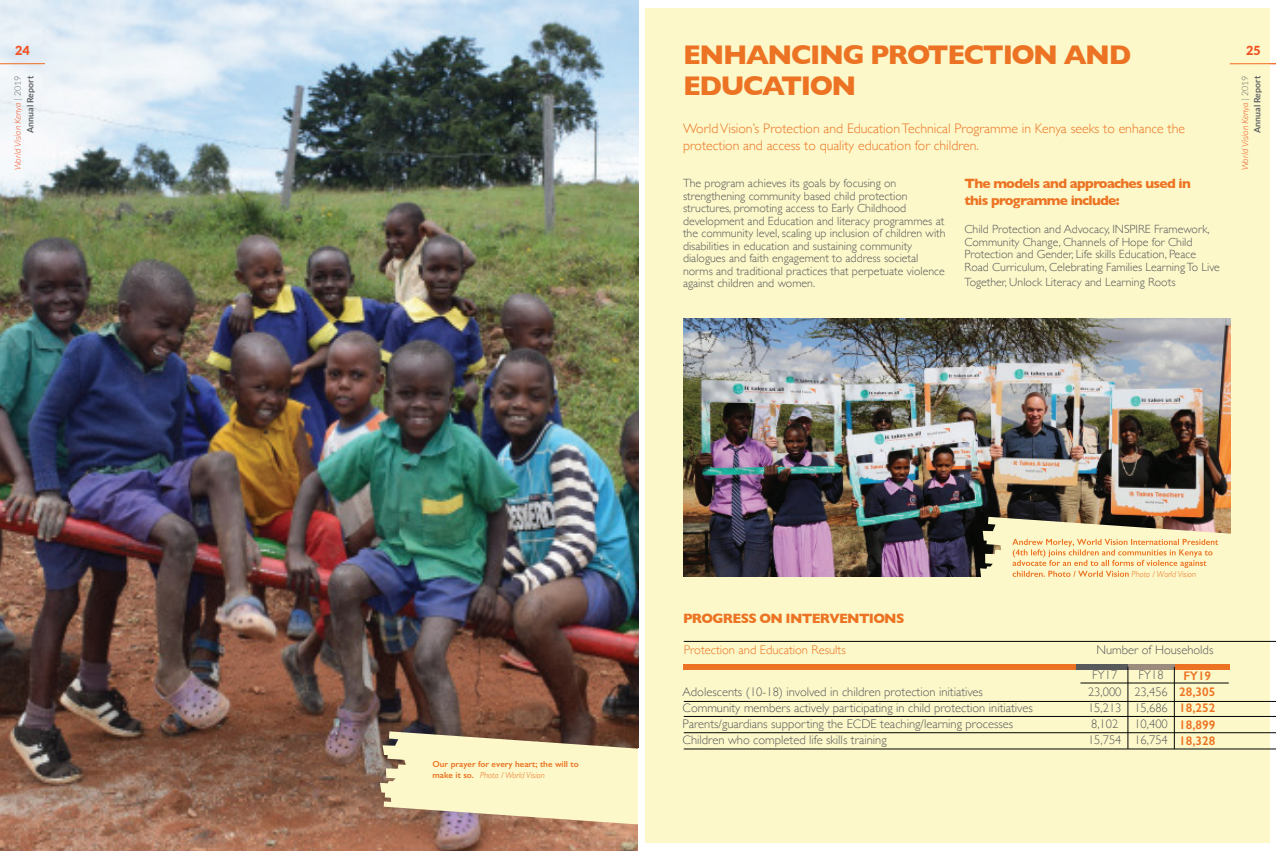
<style>
.page{position:relative;width:1276px;height:851px;background:#fff}
.page>*{position:absolute;margin:0;border:0;box-sizing:border-box;transform-origin:0 0}
.t1{font:700 27.5px/31.2px "Gill Sans";letter-spacing:-.05em;color:#ec7323}
.t2{font:300 13.75px/17.5px "Gill Sans";color:#ec7323}
.t3{font:700 13.75px/16.2px "Gill Sans";letter-spacing:-.05em;color:#ec7323}
.t4{font:300 12.5px/16.2px "Gill Sans";color:#58595b;text-align:center}
.t5{font:300 12.5px "Gill Sans";color:#ec7323}
.t6{font:600 12.5px/16.2px "Gill Sans";color:#ec7323;text-align:center}
.t7{font:900 12.5px "Lato";color:#f15122}
.t8{font:300 11.88px/12.5px "Gill Sans";color:#58595b}
.t9{font:italic 300 8.75px/12.5px "Lato";color:#f15122;text-align:right}
.t10{font:600 8.75px/10.5px "Gill Sans";color:#ec7323}
.t11{font:italic 300 8.75px "Gill Sans";color:#ec7323}
.s1{font-style:normal;color:#5e6162}
.s2{font-weight:700;font-style:normal;color:#5e6162}
.s3{font-weight:300;font-style:italic}
</style>
<div class="page">
<img style="left:0;top:0;width:638px;height:850px">
<svg style="left:380px;top:731px;width:259px;height:99px"></svg>
<div style="left:638px;top:748px;width:27px;height:102px;background:#fff"></div>
<div style="left:645px;top:8px;width:624px;height:834px;background:#fcf8c9"></div>
<img style="left:683px;top:319px;width:548px;height:257px">
<hr style="left:1080px;top:682px;width:148px;height:1px;background:#040503">
<hr style="left:684px;top:748px;width:592px;height:1px;background:#040503">
<hr style="left:684px;top:732px;width:592px;height:1px;background:#040503">
<hr style="left:684px;top:716px;width:592px;height:1px;background:#040503">
<hr style="left:684px;top:701px;width:592px;height:1px;background:#040503">
<hr style="left:684px;top:641px;width:592px;height:1px;background:#040503">
<div style="left:684px;top:663px;width:479px;height:6px;background:#ec7323"></div>
<div style="left:1174px;top:663px;width:55px;height:6px;background:#ec7323"></div>
<div style="left:1076px;top:663px;width:98px;height:6px;background:#58595b"></div>
<div style="left:1127px;top:663px;width:47px;height:6px;background:#9a8b7d"></div>
<hr style="left:1127px;top:666px;width:1px;height:82px;background:#040503">
<hr style="left:1174px;top:666px;width:1px;height:83px;background:#040503">
<svg style="left:980px;top:516px;width:251px;height:61px"></svg>
<hr style="left:0;top:63px;width:45px;height:1px;background:#f36b21">
<hr style="left:1229px;top:63px;width:47px;height:1px;background:#f36b21">
<p class="t7" style="left:15px;top:43px;width:16px">24</p>
<p class="t9" style="left:12px;top:170px;width:96px;rotate:-90deg">World Vision Kenya <span class="s1">| 2019<br></span><span class="s2">Annual Report</span></p>
<h1 class="t1" style="left:683px;top:38px;width:450px">ENHANCING PROTECTION AND<br>EDUCATION</h1>
<p class="t2" style="left:683px;top:119px;width:503px">WorldVision’s Protection and EducationTechnical Programme in Kenya seeks to enhance the protection and access to quality education for children.</p>
<p class="t8" style="left:683px;top:176px;width:264px">The program achieves its goals by focusing on strengthening community based child protection structures, promoting access to Early Childhood development and Education and literacy programmes at the community level, scaling up inclusion of children with disabilities in education and sustaining community dialogues and faith engagement to address societal norms and traditional practices that perpetuate violence against children and women.</p>
<p class="t3" style="left:964px;top:175px;width:228px">The models and approaches used in this programme include:</p>
<p class="t8" style="left:964px;top:223px;width:257px">Child Protection and Advocacy, INSPIRE Framework, Community Change, Channels of Hope for Child Protection and Gender, Life skills Education, Peace Road Curriculum, Celebrating Families LearningTo Live</p>
<p class="t8" style="left:964px;top:275px;width:212px">Together, Unlock Literacy and Learning Roots</p>
<p class="t7" style="left:1246px;top:43px;width:16px">25</p>
<p class="t9" style="left:1239px;top:170px;width:96px;rotate:-90deg">World Vision Kenya <span class="s1">| 2019<br></span><span class="s2">Annual Report</span></p>
<p class="t10" style="left:432px;top:758px;width:148px">Our prayer for every heart; the will to make it so. <span class="s3">Photo / World Vision</span></p>
<p class="t3" style="left:683px;top:609px;width:223px">PROGRESS ON INTERVENTIONS</p>
<p class="t11" style="left:1131px;top:569px;width:66px">Photo / World Vision</p>
<p class="t5" style="left:684px;top:640px;width:164px">Protection and Education Results</p>
<p class="t4" style="left:1096px;top:641px;width:119px">Number of Households</p>
<p class="t4" style="left:682px;top:682px;width:352px;text-align:left">Adolescents (10-18) involved in children protection initiatives Community members actively participating in child protection initiatives Parents/guardians supporting the ECDE teaching/learning processes Children who completed life skills training</p>
<p class="t4" style="left:1088px;top:666px;width:35px">FY17<br>23,000<br>15,213<br>8,102<br>15,754</p>
<p class="t4" style="left:1134px;top:666px;width:35px">FY18<br>23,456<br>15,686<br>10,400<br>16,754</p>
<p class="t6" style="left:1179px;top:667px;width:38px">FY19<br>28,305<br>18,252<br>18,899<br>18,328</p>
</div>
